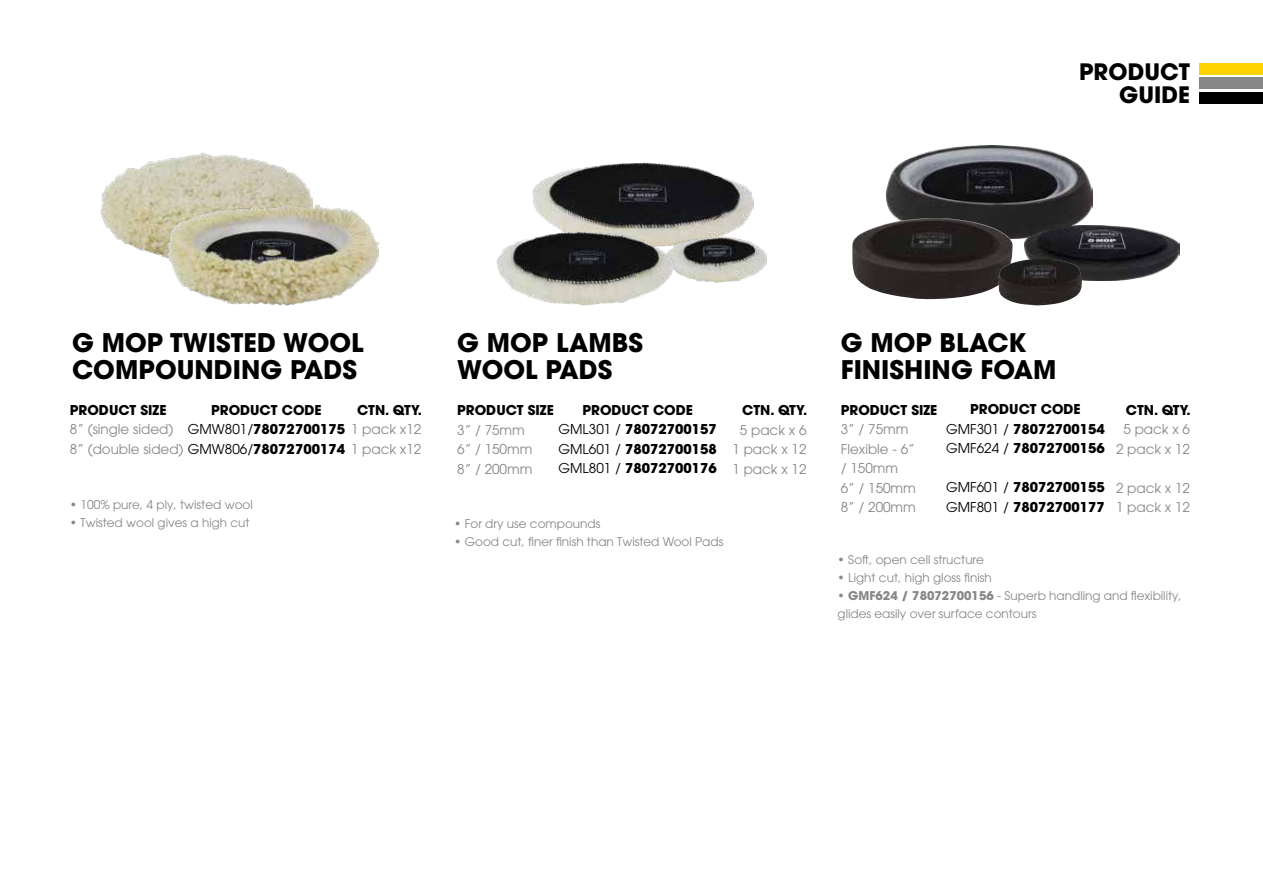
<style>
.page{position:relative;width:1263px;height:893px;background:#fff}
.page>*{position:absolute;margin:0;border:0;box-sizing:border-box;transform-origin:0 0}
.t1{font:700 25.5px/27px "ITC Avant Garde Pro";color:#000}
.t2{font:700 22.5px/22.5px "ITC Avant Garde Pro";color:#000;text-align:right}
.t3{font:700 13.5px/19.5px "ITC Avant Garde Pro";color:#000;text-align:center}
.t4{font:13.5px/19.5px "ITC Avant Garde Pro";color:#878787}
.t5{font:12px/18px "ITC Avant Garde Pro";color:#878787}
.s1{font-weight:400}
.s2{font-weight:400;color:#878787}
.s3{color:#000}
.s4{font-weight:700;color:#000}
.s5{font-weight:700}
</style>
<div class="page">
<img style="left:533px;top:163px;width:220px;height:74px">
<img style="left:674px;top:237px;width:92px;height:46px">
<img style="left:497px;top:231px;width:177px;height:75px">
<div style="left:1199px;top:64px;width:64px;height:11px;background:#ffd300"></div>
<div style="left:1199px;top:78px;width:64px;height:11px;background:#878787"></div>
<div style="left:1199px;top:92px;width:64px;height:11px;background:#000"></div>
<img style="left:886px;top:145px;width:206px;height:94px">
<img style="left:852px;top:218px;width:160px;height:81px">
<img style="left:1024px;top:226px;width:156px;height:55px">
<img style="left:998px;top:259px;width:84px;height:46px">
<img style="left:101px;top:152px;width:211px;height:106px">
<img style="left:167px;top:205px;width:212px;height:101px">
<h2 class="t2" style="left:1079px;top:61px;width:112px">PRODUCT<br>GUIDE</h2>
<h1 class="t1" style="left:72px;top:329px;width:293px">G MOP TWISTED WOOL<br>COMPOUNDING PADS</h1>
<h1 class="t1" style="left:457px;top:329px;width:187px">G MOP LAMBS<br>WOOL PADS</h1>
<h1 class="t1" style="left:841px;top:329px;width:217px">G MOP BLACK<br>FINISHING FOAM</h1>
<p class="t3" style="left:188px;top:400px;width:235px;text-align:left;text-indent:23px">PRODUCT CODE<br><span class="s1">GMW801/</span>78072700175 <span class="s2">1 pack x12</span></p>
<p class="t3" style="left:357px;top:400px;width:66px">CTN. QTY.</p>
<p class="t3" style="left:70px;top:400px;width:98px">PRODUCT SIZE</p>
<p class="t4" style="left:70px;top:420px;width:353px">8” (single sided)<br>8” (double sided) <span class="s3">GMW806/</span><span class="s4">78072700174</span> 1 pack x12</p>
<p class="t3" style="left:558px;top:400px;width:160px">PRODUCT CODE<br><span class="s1">GML301 /</span> 78072700157<br><span class="s1">GML601 /</span> 78072700158<br><span class="s1">GML801 /</span> 78072700176</p>
<p class="t3" style="left:742px;top:400px;width:66px">CTN. QTY.</p>
<p class="t3" style="left:457px;top:400px;width:98px">PRODUCT SIZE</p>
<p class="t4" style="left:457px;top:420px;width:77px">3” / 75mm<br>6” / 150mm<br>8” / 200mm</p>
<p class="t4" style="left:732px;top:420px;width:76px;text-align:center">5 pack x 6<br>1 pack x 12<br>1 pack x 12</p>
<p class="t5" style="left:70px;top:495px;width:184px">• 100% pure, 4 ply, twisted wool</p>
<p class="t5" style="left:70px;top:513px;width:181px">• Twisted wool gives a high cut</p>
<p class="t5" style="left:454px;top:514px;width:148px">• For dry use compounds</p>
<p class="t5" style="left:454px;top:532px;width:271px">• Good cut, finer finish than Twisted Wool Pads</p>
<p class="t3" style="left:841px;top:400px;width:98px">PRODUCT SIZE</p>
<p class="t4" style="left:841px;top:419px;width:77px">3” / 75mm<br>Flexible - 6” / 150mm<br>6” / 150mm<br>8” / 200mm</p>
<p class="t3" style="left:946px;top:399px;width:160px">PRODUCT CODE<br><span class="s1">GMF301 /</span> 78072700154<br><span class="s1">GMF624 /</span> 78072700156</p>
<p class="t3" style="left:946px;top:477px;width:160px;text-align:left"><span class="s1">GMF601 /</span> 78072700155<br><span class="s1">GMF801 /</span> 78072700177</p>
<p class="t3" style="left:1126px;top:400px;width:66px">CTN. QTY.</p>
<p class="t4" style="left:1116px;top:419px;width:76px;text-align:center">5 pack x 6<br>2 pack x 12</p>
<p class="t4" style="left:1116px;top:478px;width:76px">2 pack x 12<br>1 pack x 12</p>
<p class="t5" style="left:838px;top:550px;width:148px">• Soft, open cell structure</p>
<p class="t5" style="left:838px;top:568px;width:156px">• Light cut, high gloss finish</p>
<p class="t5" style="left:838px;top:586px;width:346px">• <span class="s5">GMF624 / 78072700156</span> - Superb handling and flexibility, glides easily over surface contours</p>
</div>
